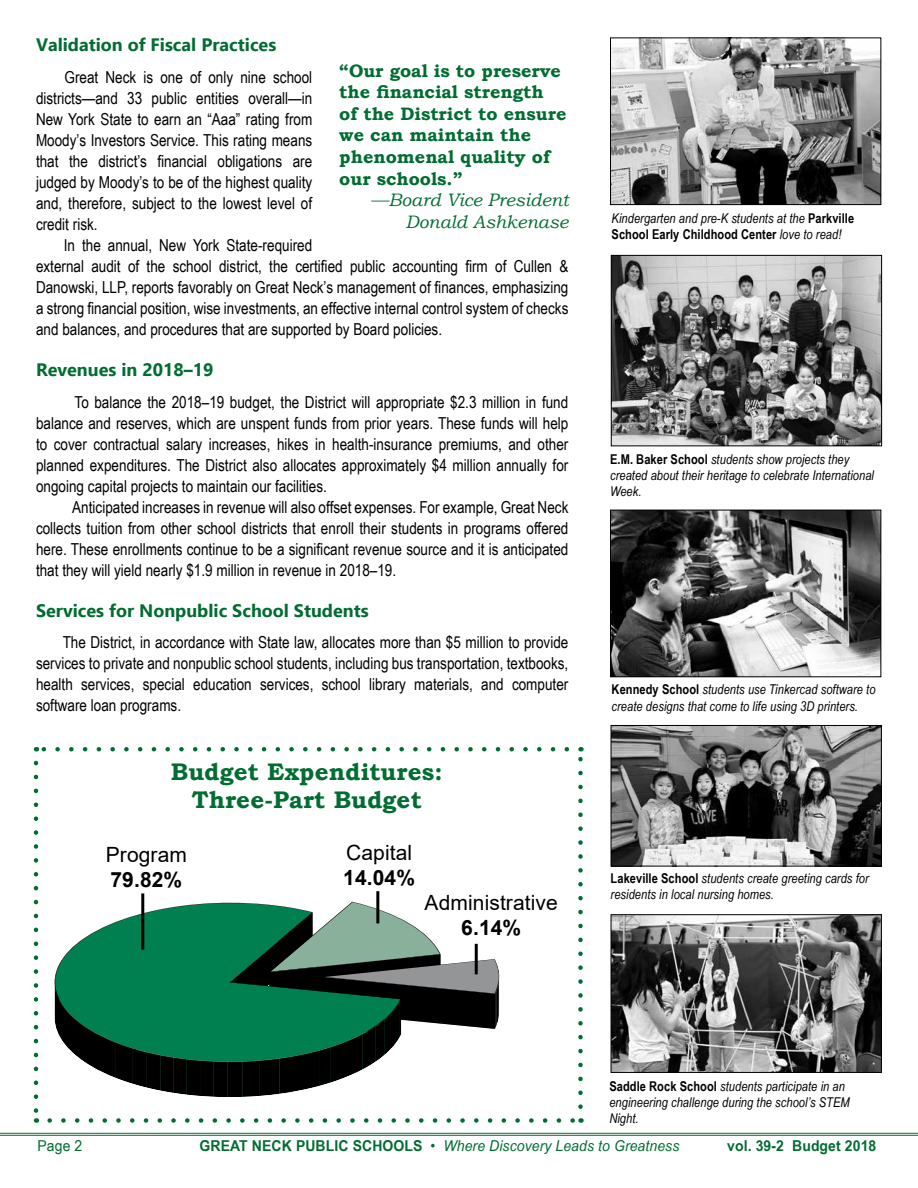
<style>
.page{position:relative;width:918px;height:1188px;background:#fff}
.page>*{position:absolute;margin:0;border:0;box-sizing:border-box;transform-origin:0 0}
.t1{font:700 24px/28.8px "Bookman Old Style";letter-spacing:.005em;color:#006d31;text-align:center}
.t2{font:21px "Arial";letter-spacing:.005em;color:#000}
.t3{font:700 21px "Arial";letter-spacing:.005em;color:#000}
.t4{font:700 18px/21.6px "Bookman Old Style";color:#006d31}
.t5{font:700 18px "Ebrima";color:#006d31}
.t6{font:italic 18px/21.6px "Bookman Old Style";color:#006d31;text-align:right}
.t7{font:16.5px/21px "Arial Narrow";color:#000;text-align:justify}
.t8{font:italic 15px "Arial Narrow";letter-spacing:.005em;color:#006d31;scale:1.14 1}
.t9{font:700 15px "Arial Narrow";letter-spacing:.005em;color:#006d31;scale:1.14 1}
.t10{font:15px "Arial Narrow";color:#006d31;scale:1.14 1}
.t11{font:italic 13.5px/16.2px "Arial Narrow";letter-spacing:.005em;color:#000}
.s1{font-weight:700;font-style:normal}
.s2{font-style:normal}
</style>
<div class="page">
<img style="left:613px;top:916px;width:267px;height:155px">
<div style="left:611px;top:914px;width:271px;height:159px;border:1px solid #000"></div>
<img style="left:613px;top:727px;width:267px;height:137px">
<div style="left:611px;top:725px;width:271px;height:141px;border:1px solid #000"></div>
<img style="left:613px;top:257px;width:267px;height:187px">
<div style="left:611px;top:255px;width:271px;height:191px;border:1px solid #000"></div>
<hr style="left:0;top:1133px;width:918px;height:1px;background:#006d31">
<hr style="left:0;top:1135px;width:918px;height:1px;background:#006d31">
<img style="left:612px;top:512px;width:267px;height:163px">
<div style="left:610px;top:510px;width:271px;height:167px;border:1px solid #000"></div>
<img style="left:612px;top:40px;width:267px;height:163px">
<div style="left:610px;top:38px;width:271px;height:167px;border:1px solid #000"></div>
<svg style="left:55px;top:902px;width:445px;height:195px"></svg>
<hr style="left:141px;top:893px;width:3px;height:57px;background:#000">
<hr style="left:376px;top:891px;width:3px;height:32px;background:#000">
<hr style="left:475px;top:944px;width:3px;height:30px;background:#000">
<svg style="left:50px;top:1118px;width:524px;height:5px"></svg>
<svg style="left:43px;top:747px;width:524px;height:5px"></svg>
<svg style="left:34px;top:763px;width:4px;height:360px"></svg>
<svg style="left:578px;top:747px;width:5px;height:360px"></svg>
<p class="t5" style="left:36px;top:31px;width:242px">Validation of Fiscal Practices</p>
<p class="t7" style="left:36px;top:66px;width:278px;text-indent:29px">Great Neck is one of only nine school districts—and 33 public entities overall—in New York State to earn an “Aaa” rating from Moody’s Investors Service. This rating means that the district’s financial obligations are judged by Moody’s to be of the highest quality and, therefore, subject to the lowest level of credit risk.</p>
<p class="t7" style="left:36px;top:234px;width:534px;text-align:left;text-indent:28px">In the annual, New York State-required<br>external audit of the school district, the certified public accounting firm of Cullen &amp; Danowski, LLP, reports favorably on Great Neck’s management of finances, emphasizing a strong financial position, wise investments, an effective internal control system of checks and balances, and procedures that are supported by Board policies.</p>
<p class="t5" style="left:36px;top:356px;width:179px">Revenues in 2018–19</p>
<p class="t7" style="left:36px;top:391px;width:534px;text-indent:39px">To balance the 2018–19 budget, the District will appropriate $2.3 million in fund balance and reserves, which are unspent funds from prior years. These funds will help to cover contractual salary increases, hikes in health-insurance premiums, and other planned expenditures. The District also allocates approximately $4 million annually for ongoing capital projects to maintain our facilities.</p>
<p class="t7" style="left:36px;top:496px;width:534px;text-indent:36px">Anticipated increases in revenue will also offset expenses. For example, Great Neck collects tuition from other school districts that enroll their students in programs offered here. These enrollments continue to be a significant revenue source and it is anticipated that they will yield nearly $1.9 million in revenue in 2018–19.</p>
<p class="t5" style="left:36px;top:597px;width:334px">Services for Nonpublic School Students</p>
<p class="t7" style="left:36px;top:631px;width:534px;text-indent:27px">The District, in accordance with State law, allocates more than $5 million to provide services to private and nonpublic school students, including bus transportation, textbooks, health services, special education services, school library materials, and computer software loan programs.</p>
<p class="t4" style="left:339px;top:59px;width:229px">“Our goal is to preserve the financial strength<br>of the District to ensure we can maintain the phenomenal quality of our schools.”</p>
<p class="t6" style="left:371px;top:189px;width:200px">—Board Vice President<br>Donald Ashkenase</p>
<h1 class="t1" style="left:171px;top:757px;width:273px">Budget Expenditures:<br>Three-Part Budget</h1>
<p class="t2" style="left:106px;top:840px;width:83px">Program</p>
<p class="t3" style="left:111px;top:865px;width:73px">79.82%</p>
<p class="t2" style="left:346px;top:838px;width:67px">Capital</p>
<p class="t3" style="left:343px;top:863px;width:73px">14.04%</p>
<p class="t2" style="left:425px;top:888px;width:135px">Administrative</p>
<p class="t3" style="left:461px;top:913px;width:61px">6.14%</p>
<p class="t11" style="left:612px;top:209px;width:244px">Kindergarten and pre-K students at the <span class="s1">Parkville<br>School Early Childhood Center</span> love to read!</p>
<p class="t11" style="left:610px;top:451px;width:265px"><span class="s1">E.M. Baker School</span> students show projects they created about their heritage to celebrate International<br>Week.</p>
<p class="t11" style="left:612px;top:681px;width:265px"><span class="s1">Kennedy School</span> students use Tinkercad software to create designs that come to life using 3D printers.</p>
<p class="t11" style="left:611px;top:870px;width:260px"><span class="s1">Lakeville School</span> students create greeting cards for residents in local nursing homes.</p>
<p class="t11" style="left:609px;top:1078px;width:242px"><span class="s1">Saddle Rock School</span> students participate in an engineering challenge during the school’s STEM<br>Night.</p>
<p class="t10" style="left:38px;top:1135px;width:41px">Page 2</p>
<p class="t8" style="left:200px;top:1136px;width:422px"><span class="s1">GREAT NECK PUBLIC SCHOOLS</span> <span class="s2">•</span> Where Discovery Leads to Greatness</p>
<p class="t9" style="left:727px;top:1135px;width:132px">vol. 39-2 Budget 2018</p>
</div>
